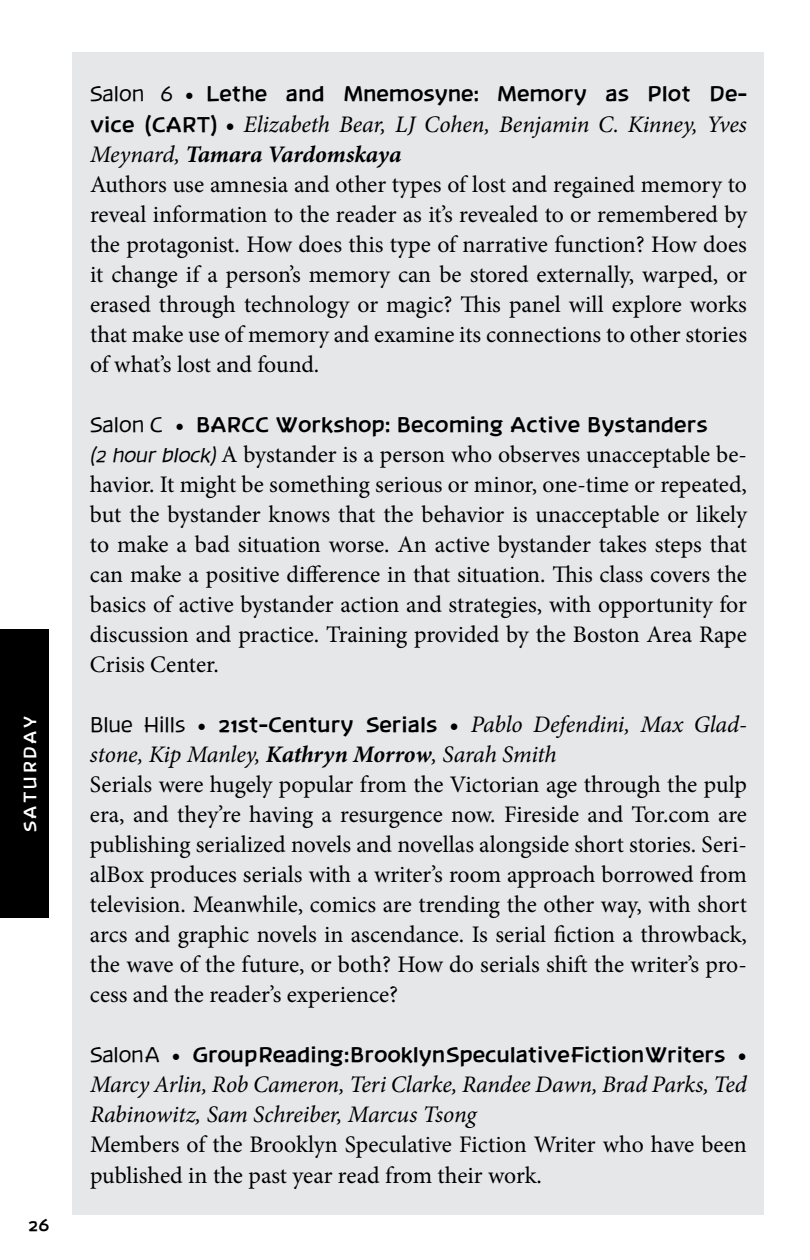
<style>
.page{position:relative;width:810px;height:1260px;background:#fff}
.page>*{position:absolute;margin:0;border:0;box-sizing:border-box;transform-origin:0 0}
.t1{font:23.75px/30px "Minion Pro";color:#000}
.t2{font:italic 23.75px/30px "Minion Pro";letter-spacing:-.01em;color:#000}
.t3{font:700 21.25px "Banksia";color:#000}
.t4{font:700 17.5px "Banksia";letter-spacing:.15em;color:#fff}
.t5{font:700 17.5px "Banksia";color:#000}
.s1{font-weight:400}
.s2{font-family:"Minion Pro";font-weight:400;font-size:23.75px}
.s3{font-family:"Banksia";font-weight:700;font-size:21.25px}
.s4{font-weight:700}
.s5{font-style:italic}
.s6{font-weight:700;font-style:italic}
.s7{font-family:"Banksia";font-style:italic;font-size:20px}
.s8{font-family:"Banksia";font-size:21.25px}
.s9{font-family:"Minion Pro";font-size:23.75px}
</style>
<div class="page">
<div style="left:72px;top:52px;width:691px;height:1163px;background:#e6e7e8"></div>
<div style="left:0;top:630px;width:49px;height:288px;background:#000"></div>
<p class="t4" style="left:20px;top:832px;width:118px;rotate:-90deg">SATURDAY</p>
<p class="t5" style="left:28px;top:1215px;width:23px">26</p>
<p class="t3" style="left:90px;top:81px;width:659px"><span class="s1">Salon 6</span> <span class="s2">•</span> Lethe and Mnemosyne: Memory as Plot De-</p>
<p class="t1" style="left:90px;top:109px;width:659px"><span class="s3">vice (CART)</span> <span class="s4">•</span> <span class="s5">Elizabeth Bear, LJ Cohen, Benjamin C. Kinney, Yves Meynard,</span> <span class="s6">Tamara Vardomskaya<br></span>Authors use amnesia and other types of lost and regained memory to reveal information to the reader as it’s revealed to or remembered by the protagonist. How does this type of narrative function? How does it change if a person’s memory can be stored externally, warped, or erased through technology or magic? This panel will explore works that make use of memory and examine its connections to other stories of what’s lost and found.</p>
<p class="t3" style="left:90px;top:412px;width:619px"><span class="s1">Salon C</span> <span class="s2">•</span> BARCC Workshop: Becoming Active Bystanders</p>
<p class="t1" style="left:90px;top:439px;width:659px;text-align:justify"><span class="s7">(2 hour block)</span>A bystander is a person who observes unacceptable be&shy;havior. It might be something serious or minor, one-time or repeated, but the bystander knows that the behavior is unacceptable or likely to make a bad situation worse. An active bystander takes steps that can make a positive difference in that situation. This class covers the basics of active bystander action and strategies, with opportunity for discussion and practice. Training provided by the Boston Area Rape Crisis Center.</p>
<p class="t1" style="left:90px;top:709px;width:659px"><span class="s8">Blue Hills</span> • <span class="s3">21st-Century Serials</span> <span class="s4">•</span> <span class="s5">Pablo Defendini, Max Glad&shy;stone, Kip Manley,</span> <span class="s6">Kathryn Morrow</span><span class="s5">, Sarah Smith<br></span>Serials were hugely popular from the Victorian age through the pulp era, and they’re having a resurgence now. Fireside and Tor.com are publishing serialized novels and novellas alongside short stories. Seri&shy;alBox produces serials with a writer’s room approach borrowed from television. Meanwhile, comics are trending the other way, with short arcs and graphic novels in ascendance. Is serial fiction a throwback, the wave of the future, or both? How do serials shift the writer’s pro&shy;cess and the reader’s experience?</p>
<p class="t3" style="left:90px;top:1042px;width:658px"><span class="s1">Salon A</span> <span class="s2">•</span> Group Reading: Brooklyn Speculative Fiction Writers <span class="s9">•</span></p>
<p class="t2" style="left:90px;top:1069px;width:659px">Marcy Arlin, Rob Cameron, Teri Clarke, Randee Dawn, Brad Parks, Ted<br>Rabinowitz, Sam Schreiber, Marcus Tsong</p>
<p class="t1" style="left:90px;top:1129px;width:658px;line-height:31.2px">Members of the Brooklyn Speculative Fiction Writer who have been published in the past year read from their work.</p>
</div>
